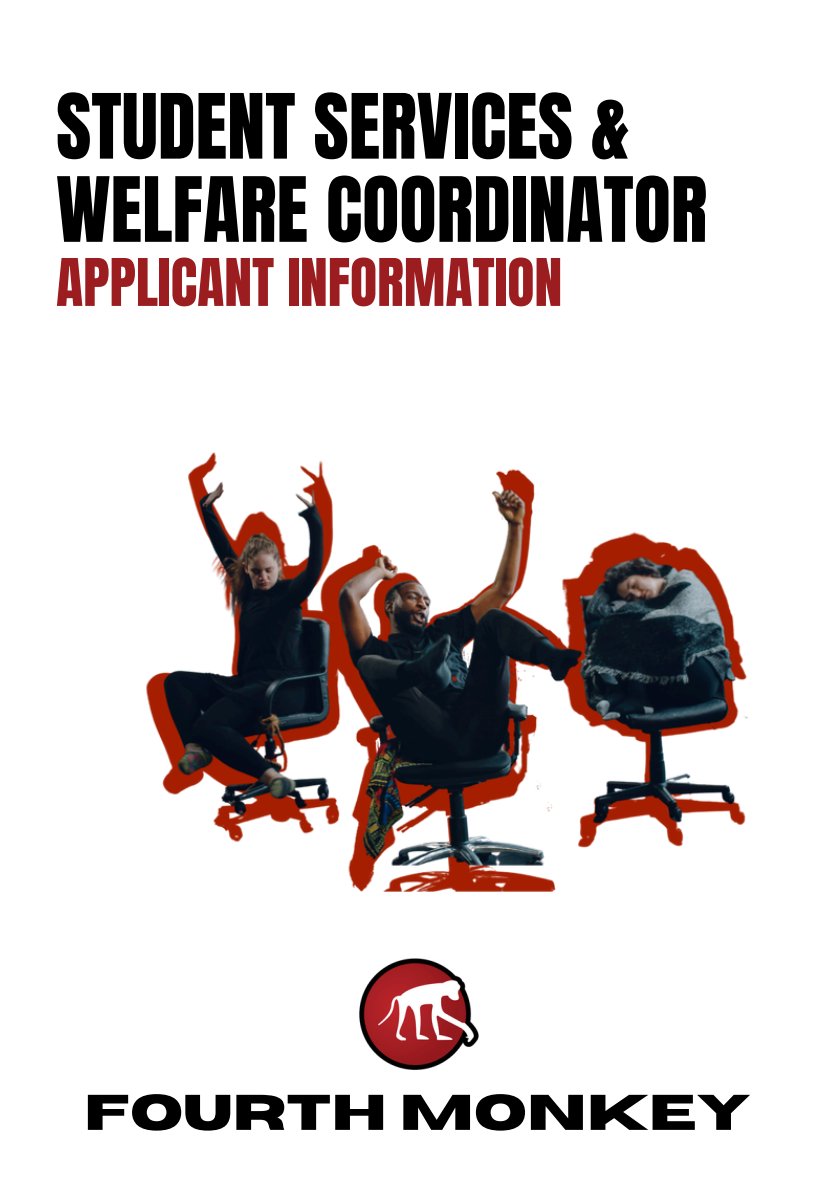
<style>
.page{position:relative;width:839px;height:1191px;background:#fff}
.page>*{position:absolute;margin:0;border:0;box-sizing:border-box;transform-origin:0 0}
.t1{font:76.4px/83.2px "Anton";color:#000}
.t2{font:55.8px "Anton";color:#9c1d20}
.t3{font:700 50px "Horizon";color:#000}
</style>
<div class="page">
<img style="left:359px;top:958px;width:120px;height:112px">
<img style="left:146px;top:452px;width:602px;height:440px">
<h1 class="t1" style="left:56px;top:86px;width:652px">STUDENT SERVICES &amp;<br>WELFARE COORDINATOR</h1>
<h1 class="t2" style="left:56px;top:242px;width:507px">APPLICANT INFORMATION</h1>
<p class="t3" style="left:84px;top:1088px;width:668px">FOURTH MONKEY</p>
</div>
